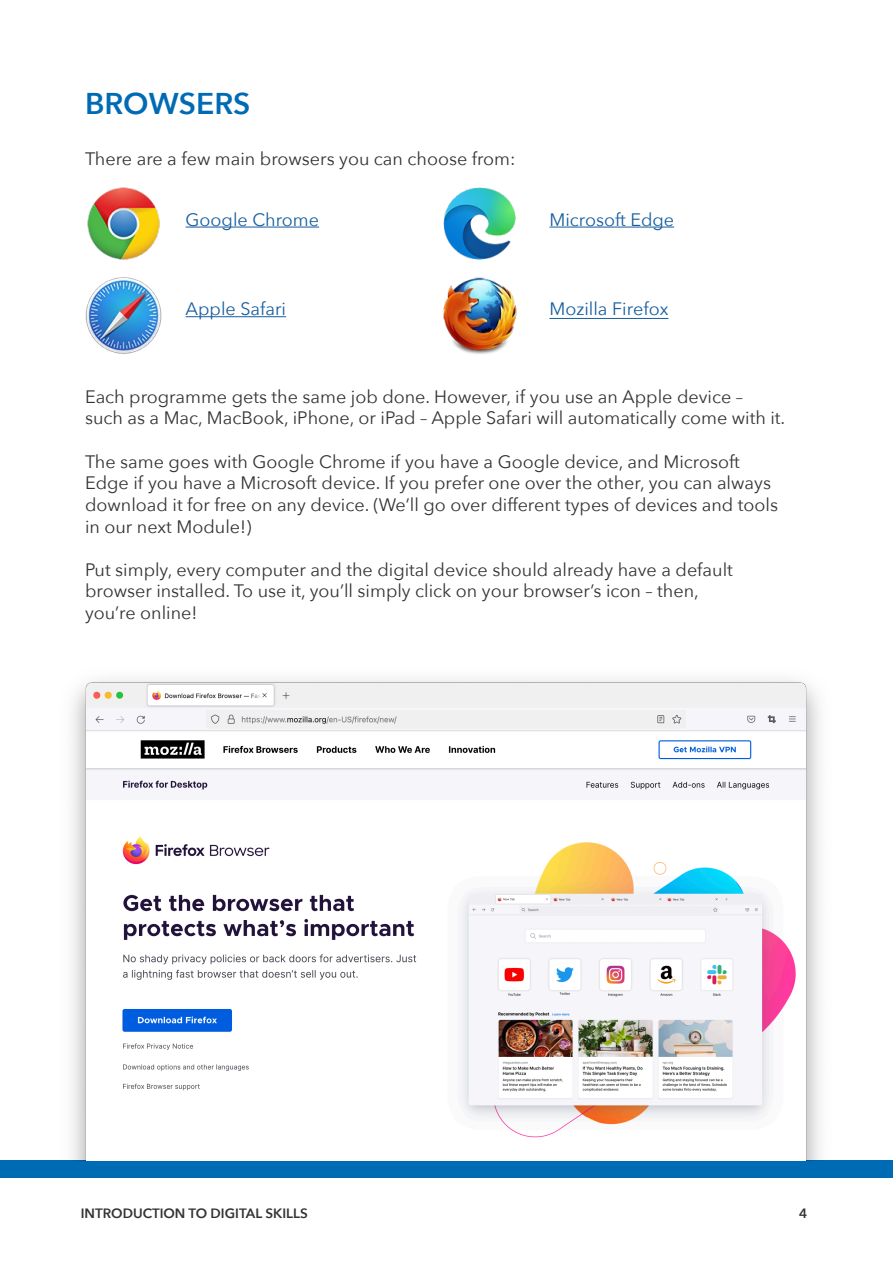
<style>
.page{position:relative;width:893px;height:1263px;background:#fff}
.page>*{position:absolute;margin:0;border:0;box-sizing:border-box;transform-origin:0 0}
.t1{font:600 30px "Avenir Next";color:#006bb5}
.t2{font:18px/21.6px "Avenir Next";color:#333}
.t3{font:18px "Avenir Next";color:#175d9e}
.t4{font:600 13.5px "Avenir Next";color:#333}
</style>
<div class="page">
<div style="left:0;top:1161px;width:893px;height:17px;background:#006bb5"></div>
<img style="left:54px;top:679px;width:784px;height:482px">
<img style="left:87px;top:187px;width:73px;height:73px">
<img style="left:85px;top:278px;width:76px;height:76px">
<img style="left:443px;top:187px;width:73px;height:73px">
<img style="left:442px;top:278px;width:75px;height:76px">
<hr style="left:549px;top:227px;width:125px;height:1px;background:#175d9e">
<hr style="left:186px;top:316px;width:100px;height:1px;background:#175d9e">
<hr style="left:186px;top:227px;width:133px;height:1px;background:#175d9e">
<hr style="left:549px;top:318px;width:119px;height:1px;background:#175d9e">
<p class="t1" style="left:85px;top:77px;width:167px">BROWSERS</p>
<p class="t2" style="left:85px;top:147px;width:432px">There are a few main browsers you can choose from:</p>
<p class="t3" style="left:186px;top:204px;width:135px">Google Chrome</p>
<p class="t3" style="left:549px;top:204px;width:126px">Microsoft Edge</p>
<p class="t3" style="left:186px;top:294px;width:102px">Apple Safari</p>
<p class="t3" style="left:549px;top:294px;width:120px">Mozilla Firefox</p>
<p class="t2" style="left:85px;top:385px;width:702px">Each programme gets the same job done. However, if you use an Apple device – such as a Mac, MacBook, iPhone, or iPad – Apple Safari will automatically come with it.</p>
<p class="t2" style="left:85px;top:450px;width:695px">The same goes with Google Chrome if you have a Google device, and Microsoft Edge if you have a Microsoft device. If you prefer one over the other, you can always download it for free on any device. (We’ll go over different types of devices and tools in our next Module!)</p>
<p class="t2" style="left:85px;top:558px;width:649px">Put simply, every computer and the digital device should already have a default browser installed. To use it, you’ll simply click on your browser’s icon – then, you’re online!</p>
<p class="t4" style="left:81px;top:1202px;width:228px">INTRODUCTION TO DIGITAL SKILLS</p>
<p class="t4" style="left:799px;top:1202px;width:10px">4</p>
</div>
